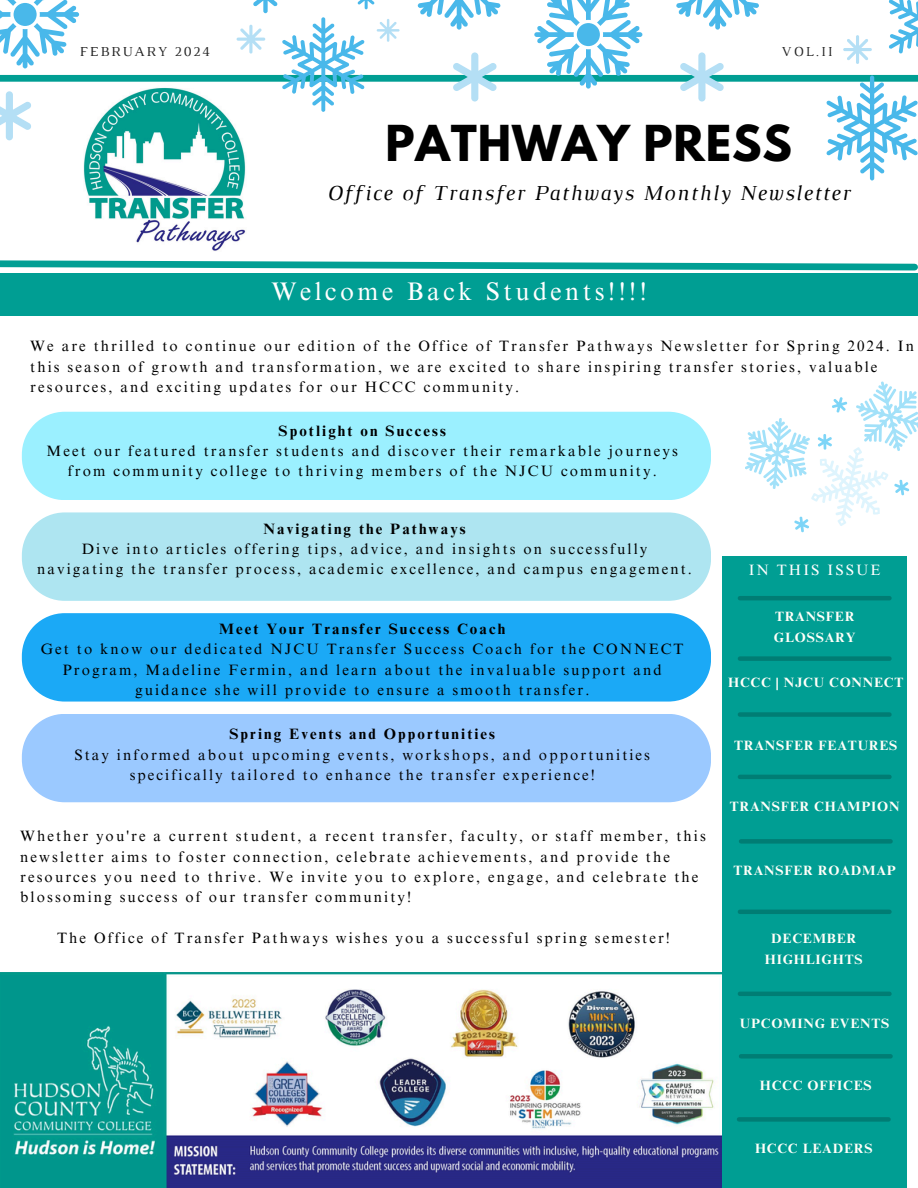
<style>
.page{position:relative;width:918px;height:1188px;background:#fff}
.page>*{position:absolute;margin:0;border:0;box-sizing:border-box;transform-origin:0 0}
.t1{font:700 43.95px "League Spartan";letter-spacing:.02em;color:#000}
.t2{font:25.5px "Times NRMT Pro";letter-spacing:.14em;color:#fff}
.t3{font:italic 21.75px "Luthier";letter-spacing:.07em;color:#000}
.t4{font:15px/20.2px "Times NRMT Pro";letter-spacing:.14em;color:#000;text-align:center}
.t5{font:15px "Times NRMT Pro";letter-spacing:.14em;color:#fefefe}
.t6{font:13.95px "Luthier";letter-spacing:.14em;color:#222}
.t7{font:700 13.5px/21.3px "Times NRMT Pro";letter-spacing:.06em;color:#fffff9}
.s1{font-weight:700}
</style>
<div class="page">
<img style="left:83px;top:87px;width:163px;height:164px">
<div style="left:0;top:75px;width:918px;height:7px;background:#009e93"></div>
<svg style="left:0;top:260px;width:918px;height:14px"></svg>
<div style="left:22px;top:412px;width:689px;height:88px;background:#9bf0ff"></div>
<div style="left:22px;top:512px;width:689px;height:89px;background:#aee5f1"></div>
<div style="left:22px;top:613px;width:689px;height:89px;background:#1ba9f6"></div>
<div style="left:22px;top:714px;width:689px;height:88px;background:#9bc9ff"></div>
<div style="left:0;top:274px;width:918px;height:42px;background:#009e93"></div>
<svg style="left:745px;top:381px;width:173px;height:152px"></svg>
<svg style="left:826px;top:0;width:92px;height:180px"></svg>
<svg style="left:534px;top:0;width:108px;height:89px"></svg>
<svg style="left:676px;top:0;width:83px;height:30px"></svg>
<svg style="left:680px;top:52px;width:44px;height:50px"></svg>
<svg style="left:220px;top:0;width:293px;height:112px"></svg>
<svg style="left:0;top:0;width:79px;height:68px"></svg>
<svg style="left:0;top:91px;width:31px;height:49px"></svg>
<img style="left:0;top:972px;width:722px;height:216px">
<div style="left:722px;top:557px;width:185px;height:631px;background:#009e93"></div>
<hr style="left:740px;top:596px;width:149px;height:4px;background:#007d74">
<div style="left:740px;top:656px;width:149px;height:5px;background:#007d74"></div>
<div style="left:740px;top:712px;width:149px;height:5px;background:#007d74"></div>
<hr style="left:740px;top:775px;width:149px;height:4px;background:#007d74">
<div style="left:741px;top:839px;width:150px;height:5px;background:#007d74"></div>
<hr style="left:740px;top:910px;width:149px;height:4px;background:#007d74">
<hr style="left:740px;top:992px;width:149px;height:4px;background:#007d74">
<div style="left:741px;top:1054px;width:150px;height:5px;background:#007d74"></div>
<div style="left:739px;top:1117px;width:150px;height:5px;background:#007d74"></div>
<h4 class="t6" style="left:80px;top:46px;width:132px">FEBRUARY 2024</h4>
<h4 class="t6" style="left:782px;top:46px;width:52px">VOL.II</h4>
<p class="t1" style="left:385px;top:122px;width:408px">PATHWAY PRESS</p>
<p class="t3" style="left:327px;top:185px;width:525px">Office of Transfer Pathways Monthly Newsletter</p>
<p class="t2" style="left:271px;top:282px;width:377px">Welcome Back Students!!!!</p>
<h1 class="t4" style="left:30px;top:338px;width:885px;text-align:left">We are thrilled to continue our edition of the Office of Transfer Pathways Newsletter for Spring 2024. In this season of growth and transformation, we are excited to share inspiring transfer stories, valuable resources, and exciting updates for our HCCC community.</h1>
<h3 class="t4" style="left:47px;top:422px;width:633px"><span class="s1">Spotlight on Success<br></span>Meet our featured transfer students and discover their remarkable journeys from community college to thriving members of the NJCU community.</h3>
<h2 class="t4" style="left:37px;top:520px;width:656px"><span class="s1">Navigating the Pathways<br></span>Dive into articles offering tips, advice, and insights on successfully navigating the transfer process, academic excellence, and campus engagement.</h2>
<p class="t4" style="left:41px;top:621px;width:644px"><span class="s1">Meet Your Transfer Success Coach<br></span>Get to know our dedicated NJCU Transfer Success Coach for the CONNECT Program, Madeline Fermin, and learn about the invaluable support and guidance she will provide to ensure a smooth transfer.</p>
<h5 class="t4" style="left:74px;top:726px;width:577px"><span class="s1">Spring Events and Opportunities<br></span>Stay informed about upcoming events, workshops, and opportunities specifically tailored to enhance the transfer experience!</h5>
<h5 class="t4" style="left:20px;top:828px;width:687px;text-align:left">Whether you're a current student, a recent transfer, faculty, or staff member, this newsletter aims to foster connection, celebrate achievements, and provide the resources you need to thrive. We invite you to explore, engage, and celebrate the blossoming success of our transfer community!</h5>
<h5 class="t4" style="left:57px;top:929px;width:614px">The Office of Transfer Pathways wishes you a successful spring semester!</h5>
<h4 class="t5" style="left:749px;top:564px;width:133px">IN THIS ISSUE</h4>
<p class="t7" style="left:774px;top:607px;width:83px">TRANSFER<br>GLOSSARY</p>
<p class="t7" style="left:728px;top:674px;width:177px">HCCC | NJCU CONNECT</p>
<p class="t7" style="left:734px;top:737px;width:165px">TRANSFER FEATURES</p>
<p class="t7" style="left:730px;top:798px;width:171px">TRANSFER CHAMPION</p>
<p class="t7" style="left:733px;top:862px;width:164px">TRANSFER ROADMAP</p>
<h5 class="t7" style="left:771px;top:929px;width:86px">DECEMBER</h5>
<h5 class="t7" style="left:765px;top:950px;width:99px">HIGHLIGHTS</h5>
<p class="t7" style="left:740px;top:1015px;width:151px">UPCOMING EVENTS</p>
<h5 class="t7" style="left:760px;top:1076px;width:113px">HCCC OFFICES</h5>
<h5 class="t7" style="left:755px;top:1139px;width:119px">HCCC LEADERS</h5>
</div>
